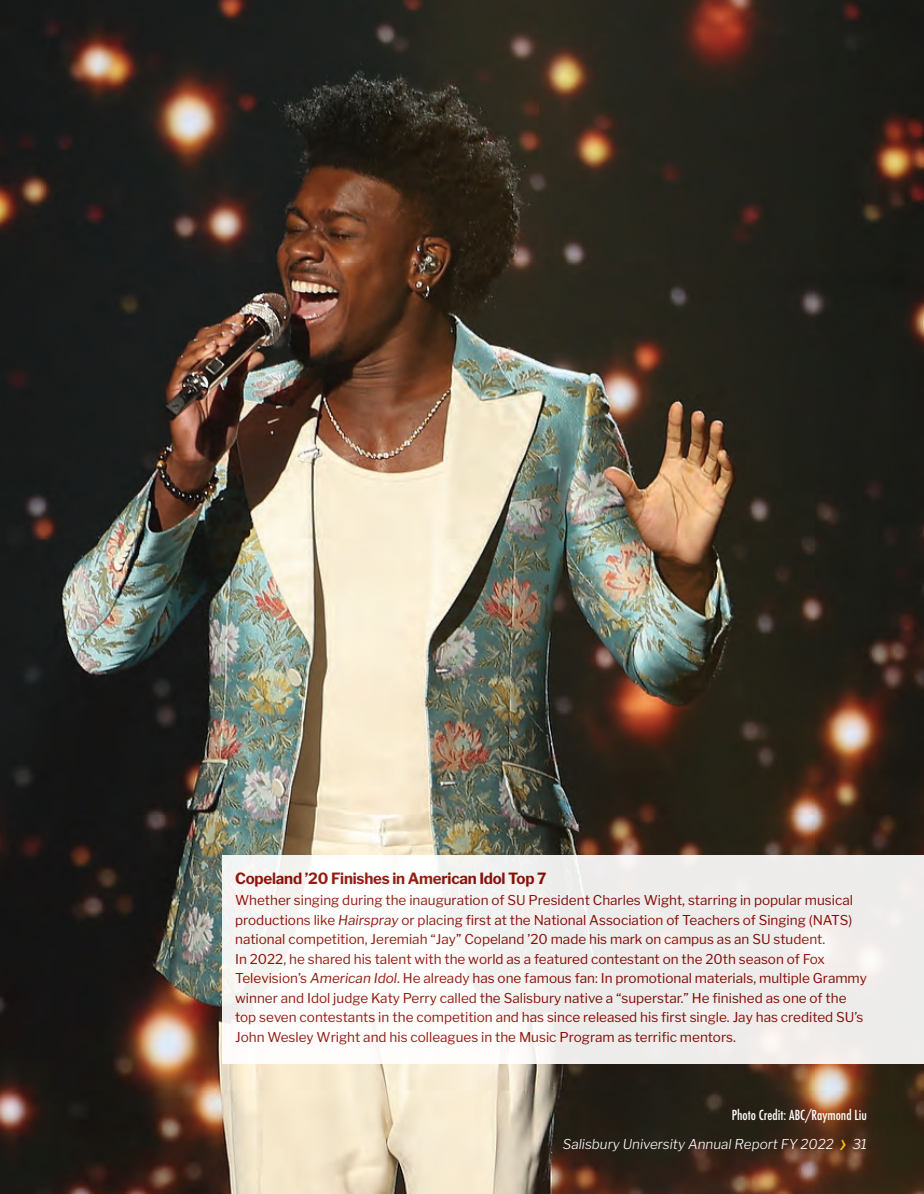
<style>
.page{position:relative;width:924px;height:1194px;background:#fff}
.page>*{position:absolute;margin:0;border:0;box-sizing:border-box;transform-origin:0 0}
.t1{font:700 15.3px "Libre Franklin";letter-spacing:-.015em;color:#8b0a02}
.t2{font:13.5px/19.5px "Libre Franklin";color:#8b0a02}
.t3{font:italic 300 13.5px "Libre Franklin";color:#fff}
.t4{font:500 condensed 13.5px "Futura";color:#fff}
.s1{font-style:italic}
.s2{font-weight:500;font-size:27px;color:#fcb814}
</style>
<div class="page">
<img style="left:0;top:0;width:924px;height:1194px">
<div style="left:222px;top:855px;width:702px;height:208px;background:linear-gradient(to right,#fcfcfa,#ebe9e8)"></div>
<p class="t1" style="left:235px;top:869px;width:313px">Copeland ’20 Finishes in American Idol Top 7</p>
<p class="t2" style="left:235px;top:890px;width:633px">Whether singing during the inauguration of SU President Charles Wight, starring in popular musical productions like <span class="s1">Hairspray</span> or placing first at the National Association of Teachers of Singing (NATS) national competition, Jeremiah “Jay” Copeland ’20 made his mark on campus as an SU student.<br>In 2022, he shared his talent with the world as a featured contestant on the 20th season of Fox Television’s <span class="s1">American Idol</span>. He already has one famous fan: In promotional materials, multiple Grammy winner and Idol judge Katy Perry called the Salisbury native a “superstar.” He finished as one of the top seven contestants in the competition and has since released his first single. Jay has credited SU’s John Wesley Wright and his colleagues in the Music Program as terrific mentors.</p>
<p class="t4" style="left:732px;top:1106px;width:137px">Photo Credit: ABC/Raymond Liu</p>
<p class="t3" style="left:563px;top:1135px;width:306px">Salisbury University Annual Report FY 2022 <span class="s2">›</span> 31</p>
</div>
